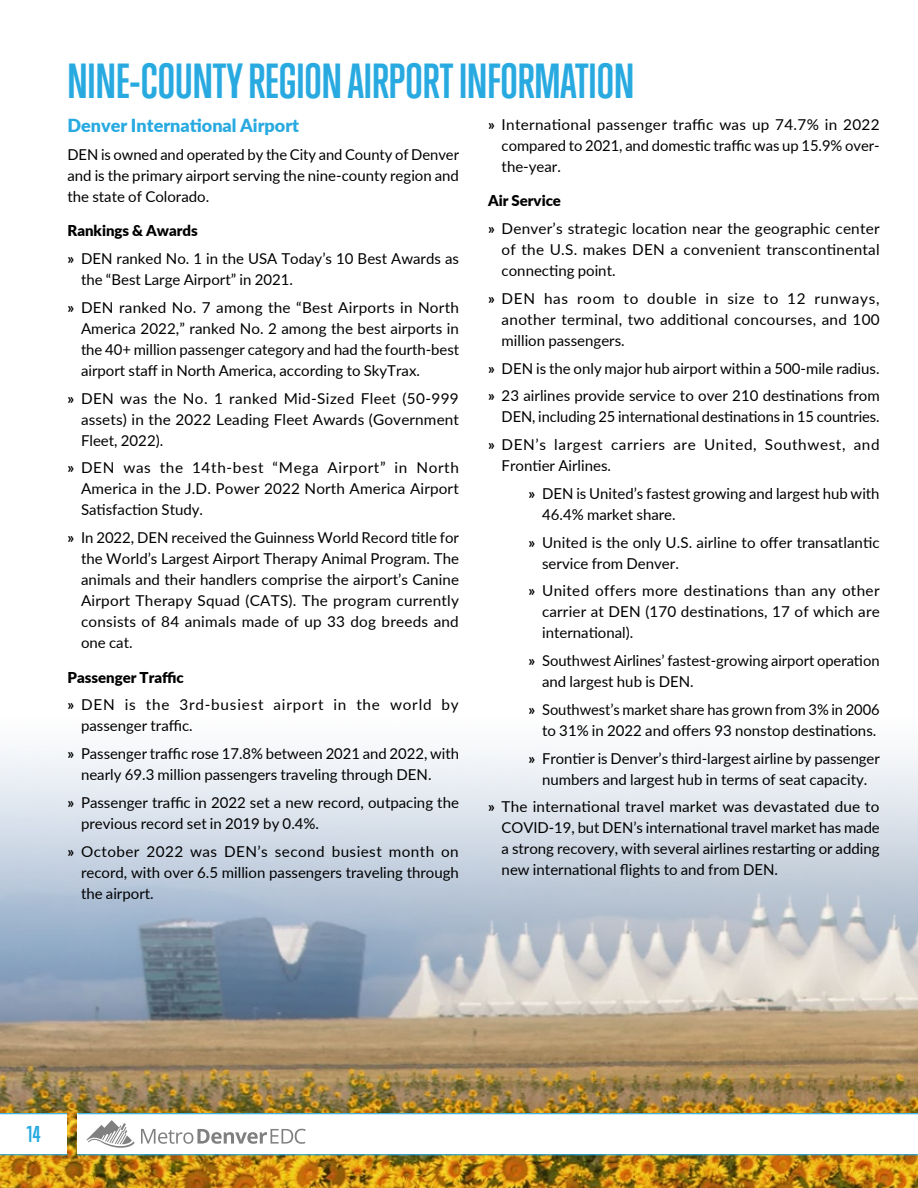
<style>
.page{position:relative;width:918px;height:1188px;background:#fff}
.page>*{position:absolute;margin:0;border:0;box-sizing:border-box;transform-origin:0 0}
.t1{font:700 45px "Trump Gothic West";color:#28aae1}
.t2{font:700 21px "Trump Gothic West";color:#28aae1}
.t3{font:900 18px "Lato";color:#28aae1}
.t4{font:15px/21px "Lato";color:#000}
.t5{font:15px/21px "Lato";letter-spacing:.02em;color:#000}
.t6{font:15px/27.8px "Lato";letter-spacing:.03em;color:#000}
.t7{font:15px/27.8px "Lato";letter-spacing:.05em;color:#000}
.s1{font-weight:900}
.s2{font-weight:700}
</style>
<div class="page">
<img style="left:0;top:750px;width:918px;height:438px">
<div style="left:78px;top:1114px;width:840px;height:40px;background:#fff"></div>
<div style="left:0;top:1114px;width:68px;height:40px;background:#fff"></div>
<hr style="left:0;top:1113px;width:68px;height:1px;background:#28aae1">
<hr style="left:78px;top:1113px;width:840px;height:1px;background:#28aae1">
<hr style="left:0;top:1154px;width:68px;height:1px;background:#28aae1">
<hr style="left:78px;top:1154px;width:840px;height:1px;background:#28aae1">
<svg style="left:141px;top:1129px;width:165px;height:15px"></svg>
<svg style="left:86px;top:1120px;width:49px;height:28px"></svg>
<h1 class="t1" style="left:68px;top:54px;width:568px">NINE-COUNTY REGION AIRPORT INFORMATION</h1>
<p class="t3" style="left:68px;top:112px;width:233px">Denver International Airport</p>
<p class="t4" style="left:68px;top:143px;width:393px;text-align:justify">DEN is owned and operated by the City and County of Denver and is the primary airport serving the nine-county region and the state of Colorado.</p>
<p class="t4" style="left:68px;top:217px;width:393px;line-height:27.8px"><span class="s1">Rankings &amp; Awards<br></span><span class="s2">»</span> DEN ranked No. 1 in the USA Today’s 10 Best Awards as</p>
<p class="t4" style="left:68px;top:265px;width:393px;line-height:27.8px;text-indent:14px">the “Best Large Airport” in 2021.<br><span class="s2">»</span> DEN ranked No. 7 among the “Best Airports in North</p>
<p class="t4" style="left:81px;top:317px;width:380px;text-align:justify">America 2022,” ranked No. 2 among the best airports in the 40+ million passenger category and had the fourth-best airport staff in North America, according to SkyTrax.</p>
<p class="t4" style="left:81px;top:387px;width:380px;text-align:justify;text-indent:-14px"><span class="s2">»</span> DEN was the No. 1 ranked Mid-Sized Fleet (50-999 assets) in the 2022 Leading Fleet Awards (Government Fleet, 2022).</p>
<p class="t4" style="left:81px;top:457px;width:379px;text-align:justify;text-indent:-14px"><span class="s2">»</span> DEN was the 14th-best “Mega Airport” in North America in the J.D. Power 2022 North America Airport Satisfaction Study.</p>
<p class="t4" style="left:81px;top:527px;width:380px;text-align:justify;text-indent:-14px"><span class="s2">»</span> In 2022, DEN received the Guinness World Record title for the World’s Largest Airport Therapy Animal Program. The animals and their handlers comprise the airport’s Canine Airport Therapy Squad (CATS). The program currently consists of 84 animals made of up 33 dog breeds and one cat.</p>
<p class="t7" style="left:68px;top:663px;width:393px"><span class="s1">Passenger Traffic<br></span><span class="s2">»</span> DEN is the 3rd-busiest airport in the world by</p>
<p class="t4" style="left:68px;top:712px;width:393px;line-height:27.8px;text-indent:14px">passenger traffic.<br><span class="s2">»</span> Passenger traffic rose 17.8% between 2021 and 2022, with</p>
<p class="t4" style="left:68px;top:760px;width:393px;line-height:27.8px;text-indent:14px">nearly 69.3 million passengers traveling through DEN.<br><span class="s2">»</span> Passenger traffic in 2022 set a new record, outpacing the</p>
<p class="t6" style="left:68px;top:809px;width:393px;text-indent:14px">previous record set in 2019 by 0.4%.<br><span class="s2">»</span> October 2022 was DEN’s second busiest month on</p>
<p class="t4" style="left:81px;top:861px;width:379px">record, with over 6.5 million passengers traveling through the airport.</p>
<p class="t4" style="left:502px;top:113px;width:380px;text-align:justify;text-indent:-14px"><span class="s2">»</span> International passenger traffic was up 74.7% in 2022 compared to 2021, and domestic traffic was up 15.9% over&shy;the-year.</p>
<p class="t4" style="left:488px;top:186px;width:393px;line-height:27.8px"><span class="s1">Air Service<br></span><span class="s2">»</span> Denver’s strategic location near the geographic center</p>
<p class="t5" style="left:502px;top:238px;width:380px">of the U.S. makes DEN a convenient transcontinental connecting point.</p>
<p class="t4" style="left:502px;top:287px;width:380px;text-align:justify;text-indent:-14px"><span class="s2">»</span> DEN has room to double in size to 12 runways, another terminal, two additional concourses, and 100 million passengers.</p>
<p class="t4" style="left:488px;top:354px;width:393px;line-height:27.8px"><span class="s2">»</span> DEN is the only major hub airport within a 500-mile radius. <span class="s2">»</span> 23 airlines provide service to over 210 destinations from</p>
<p class="t4" style="left:488px;top:402px;width:393px;line-height:27.8px;text-align:right">DEN, including 25 international destinations in 15 countries.<br><span class="s2">»</span> DEN’s largest carriers are United, Southwest, and</p>
<p class="t4" style="left:529px;top:451px;width:352px;line-height:27.8px;text-indent:-27px">Frontier Airlines.<br><span class="s2">»</span> DEN is United’s fastest growing and largest hub with</p>
<p class="t4" style="left:529px;top:500px;width:353px;line-height:27.8px;text-indent:14px">46.4% market share.<br><span class="s2">»</span> United is the only U.S. airline to offer transatlantic</p>
<p class="t5" style="left:529px;top:549px;width:352px;line-height:27.8px;text-indent:14px">service from Denver.<br><span class="s2">»</span> United offers more destinations than any other</p>
<p class="t4" style="left:542px;top:601px;width:339px">carrier at DEN (170 destinations, 17 of which are international).</p>
<p class="t4" style="left:542px;top:649px;width:339px;text-indent:-14px"><span class="s2">»</span> Southwest Airlines’ fastest-growing airport operation and largest hub is DEN.</p>
<p class="t4" style="left:529px;top:698px;width:353px;text-align:right"><span class="s2">»</span> Southwest’s market share has grown from 3% in 2006 to 31% in 2022 and offers 93 nonstop destinations.</p>
<p class="t4" style="left:529px;top:747px;width:353px;text-align:center"><span class="s2">»</span> Frontier is Denver’s third-largest airline by passenger numbers and largest hub in terms of seat capacity.</p>
<p class="t4" style="left:502px;top:796px;width:380px;text-align:justify;text-indent:-14px"><span class="s2">»</span> The international travel market was devastated due to COVID-19, but DEN’s international travel market has made a strong recovery, with several airlines restarting or adding new international flights to and from DEN.</p>
<h2 class="t2" style="left:27px;top:1121px;width:15px">14</h2>
</div>
